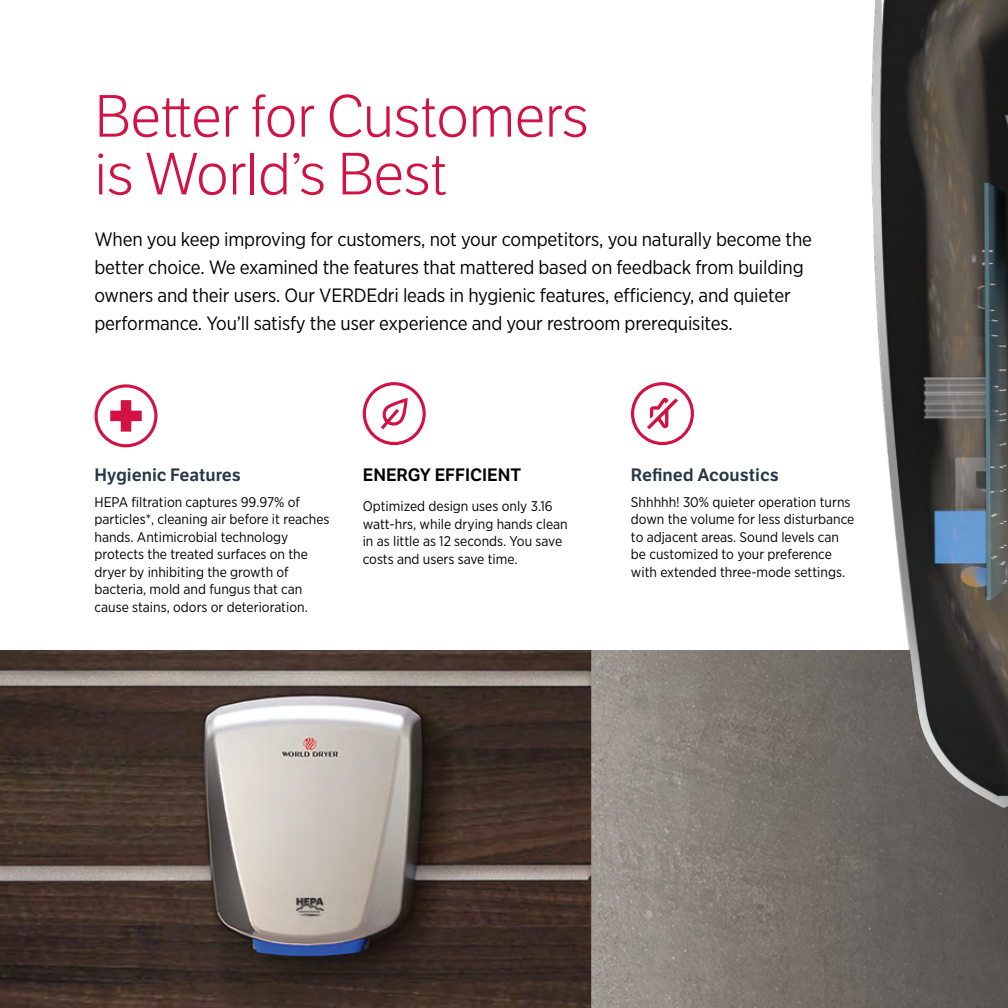
<style>
.page{position:relative;width:1008px;height:1008px;background:#fff}
.page>*{position:absolute;margin:0;border:0;box-sizing:border-box;transform-origin:0 0}
.t1{font:300 57.75px/57.8px "LFT Etica";color:#d11242}
.t2{font:19.25px/28px "Gotham Narrow";letter-spacing:-.01em;color:#000}
.t3{font:17.5px "LFT Etica SB";color:#263746}
.t4{font:17.5px "LFT Etica SB";color:#000}
.t5{font:14px/17.5px "Gotham Narrow";color:#000}
</style>
<div class="page">
<svg style="left:0;top:650px;width:593px;height:358px;background:#62554e"></svg>
<img style="left:593px;top:0;width:415px;height:1008px">
<svg style="left:631px;top:382px;width:63px;height:63px"></svg>
<svg style="left:363px;top:382px;width:63px;height:63px"></svg>
<svg style="left:94px;top:384px;width:64px;height:63px"></svg>
<h1 class="t1" style="left:94px;top:89px;width:496px">Better for Customers is World’s Best</h1>
<p class="t2" style="left:94px;top:225px;width:719px">When you keep improving for customers, not your competitors, you naturally become the better choice. We examined the features that mattered based on feedback from building owners and their users. Our VERDEdri leads in hygienic features, efficiency, and quieter performance. You’ll satisfy the user experience and your restroom prerequisites.</p>
<p class="t3" style="left:94px;top:465px;width:148px">Hygienic Features</p>
<p class="t5" style="left:94px;top:493px;width:237px">HEPA filtration captures 99.97% of particles*, cleaning air before it reaches hands. Antimicrobial technology protects the treated surfaces on the dryer by inhibiting the growth of bacteria, mold and fungus that can cause stains, odors or deterioration.</p>
<p class="t4" style="left:363px;top:465px;width:160px">ENERGY EFFICIENT</p>
<p class="t5" style="left:363px;top:497px;width:207px">Optimized design uses only 3.16 watt-hrs, while drying hands clean in as little as 12 seconds. You save costs and users save time.</p>
<p class="t3" style="left:631px;top:465px;width:149px">Refined Acoustics</p>
<p class="t5" style="left:631px;top:493px;width:225px">Shhhhh! 30% quieter operation turns down the volume for less disturbance to adjacent areas. Sound levels can be customized to your preference with extended three-mode settings.</p>
</div>
